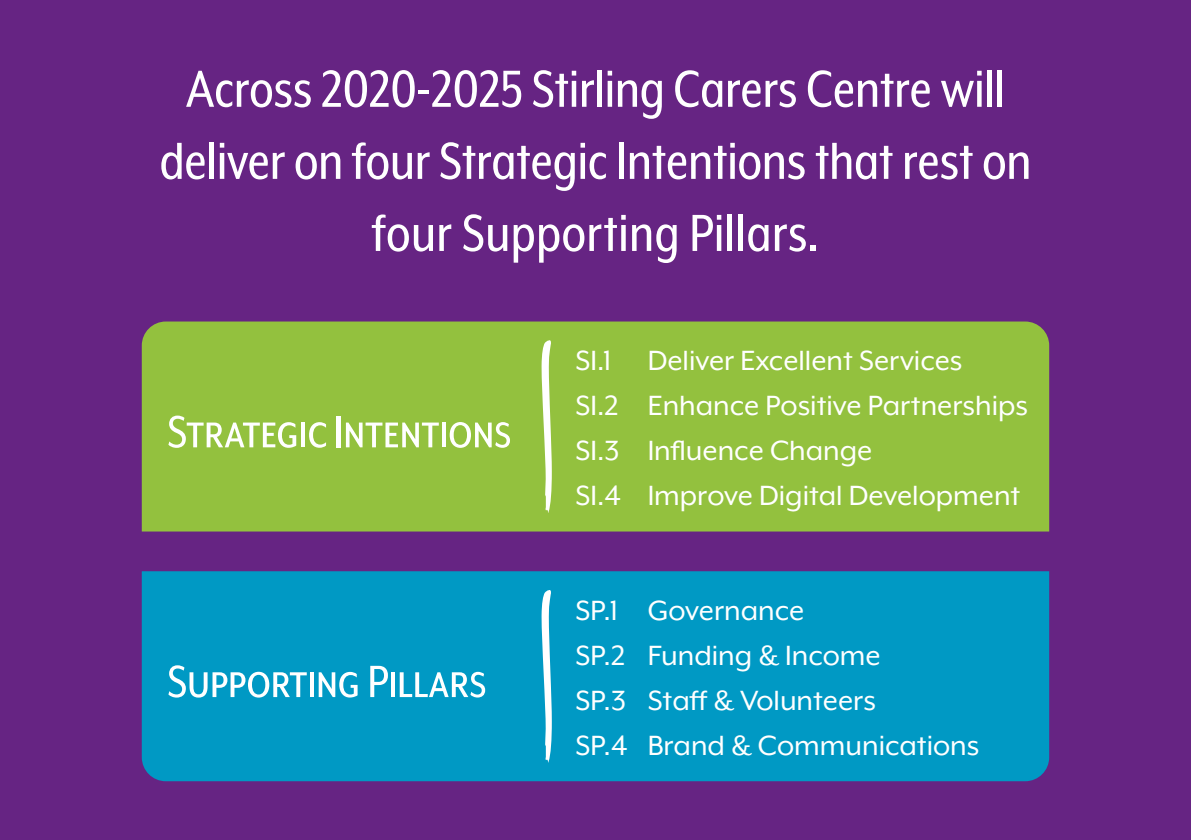
<style>
.page{position:relative;width:1191px;height:840px;background:#fff}
.page>*{position:absolute;margin:0;border:0;box-sizing:border-box;transform-origin:0 0}
.SCC_BP_Heading{font:60px/72px "Mr Eaves XL Mod Nar OT";color:#fff;text-align:center}
.SCC_BP_Subheading{font:52px "Mr Eaves XL Mod Nar OT";color:#fff}
.SCC_BP_Body{font:32px "Mr Eaves XL Mod OT";color:#fff}
</style>
<div class="page">
<div style="left:0;top:0;width:1191px;height:839px;background:#662483"></div>
<div style="left:142px;top:321px;width:907px;height:210px;background:#93c13e"></div>
<svg style="left:541px;top:340px;width:11px;height:172px;background:#d2e5af"></svg>
<div style="left:142px;top:571px;width:907px;height:209px;background:#0099c4"></div>
<svg style="left:541px;top:589px;width:11px;height:173px;background:#94d4e6"></svg>
<p class="SCC_BP_Heading" style="left:160px;top:53px;width:873px">Across 2020-2025 Stirling Carers Centre will deliver on four Strategic Intentions that rest on four Supporting Pillars.</p>
<p class="SCC_BP_Subheading" style="left:167px;top:405px;width:345px">Strategic Intentions</p>
<p class="SCC_BP_Subheading" style="left:167px;top:655px;width:321px">Supporting Pillars</p>
<p class="SCC_BP_Body" style="left:575px;top:344px;width:388px">SI.1 Deliver Excellent Services</p>
<p class="SCC_BP_Body" style="left:575px;top:389px;width:454px">SI.2 Enhance Positive Partnerships</p>
<p class="SCC_BP_Body" style="left:575px;top:434px;width:298px">SI.3 Influence Change</p>
<p class="SCC_BP_Body" style="left:575px;top:479px;width:446px">SI.4 Improve Digital Development</p>
<p class="SCC_BP_Body" style="left:575px;top:594px;width:230px">SP.1 Governance</p>
<p class="SCC_BP_Body" style="left:575px;top:639px;width:306px">SP.2 Funding &amp; Income</p>
<p class="SCC_BP_Body" style="left:575px;top:684px;width:302px">SP.3 Staff &amp; Volunteers</p>
<p class="SCC_BP_Body" style="left:575px;top:729px;width:405px">SP.4 Brand &amp; Communications</p>
</div>
